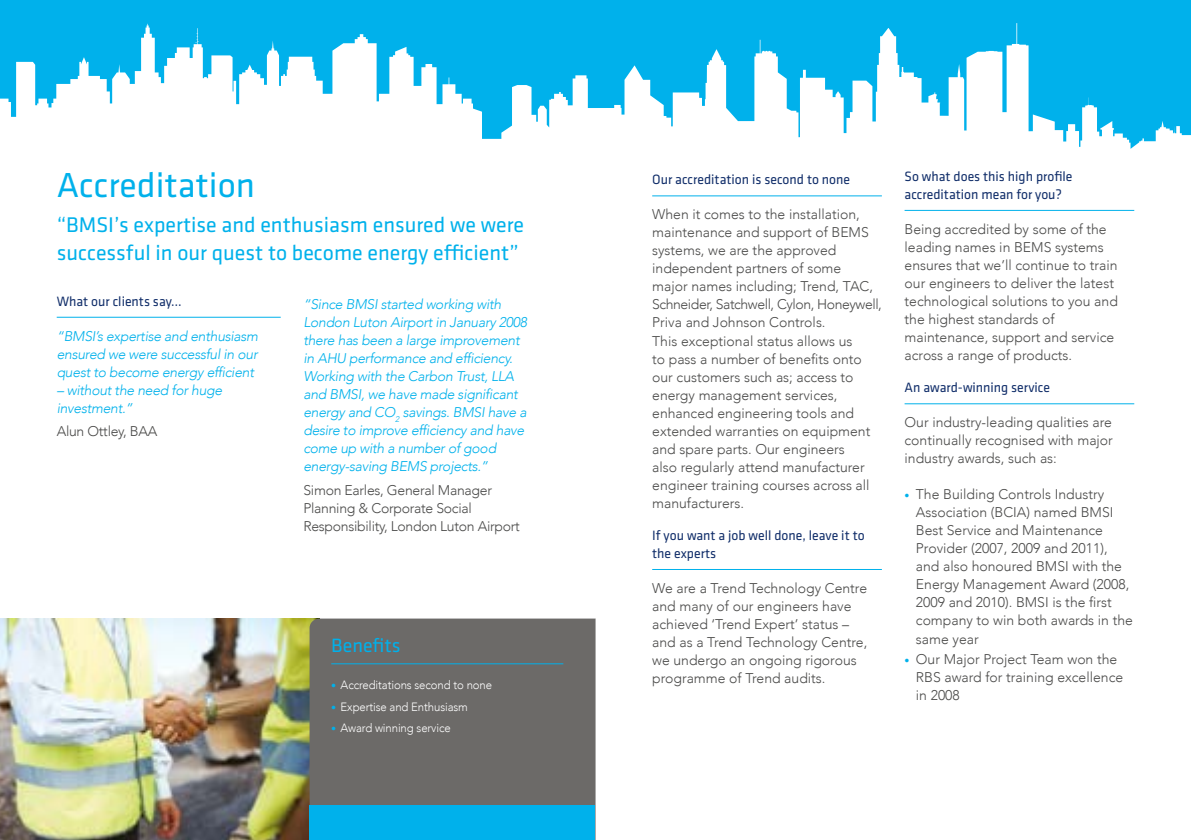
<style>
.page{position:relative;width:1191px;height:840px;background:#fff}
.page>*{position:absolute;margin:0;border:0;box-sizing:border-box;transform-origin:0 0}
.t1{font:36px "Klavika BG";color:#00b1eb}
.t2{font:22px/28px "Klavika BG";color:#00b1eb}
.t3{font:20px "Klavika BG";color:#00b1eb}
.t4{font:300 14px/18px "Avenir";color:#4a4a49}
.t5{font:italic 300 14px/18px "Avenir";letter-spacing:-.02em;color:#00b1eb}
.t6{font:14px/18px "Klavika BG";color:#102d69}
.t7{font:300 14px/18px "Avenir";letter-spacing:-.02em;color:#4a4a49}
.t8{font:300 12px "Avenir";letter-spacing:-.01em;color:#fff;scale:.95 1}
.s1{font-size:10px;color:#00b1eb}
</style>
<div class="page">
<div style="left:0;top:0;width:1191px;height:206px;background:#00b1eb"></div>
<svg style="left:0;top:23px;width:1191px;height:295px;fill:#fff"></svg>
<img style="left:0;top:618px;width:309px;height:221px">
<div style="left:309px;top:618px;width:286px;height:187px;background:#6c6a68"></div>
<div style="left:309px;top:805px;width:286px;height:34px;background:#00b1eb"></div>
<hr style="left:652px;top:195px;width:230px;height:1px;background:#00b1eb">
<hr style="left:652px;top:569px;width:230px;height:1px;background:#00b1eb">
<hr style="left:904px;top:210px;width:230px;height:1px;background:#00b1eb">
<hr style="left:904px;top:403px;width:230px;height:1px;background:#00b1eb">
<hr style="left:57px;top:317px;width:224px;height:1px;background:#00b1eb">
<hr style="left:331px;top:663px;width:232px;height:1px;background:#00b1eb">
<h1 class="t1" style="left:57px;top:162px;width:200px">Accreditation</h1>
<h2 class="t2" style="left:57px;top:210px;width:469px">“BMSI’s expertise and enthusiasm ensured we were successful in our quest to become energy efficient”</h2>
<p class="t6" style="left:57px;top:291px;width:126px">What our clients say…</p>
<p class="t5" style="left:57px;top:327px;width:203px;text-align:justify">“BMSI’s expertise and enthusiasm ensured we were successful in our quest to become energy efficient</p>
<p class="t5" style="left:57px;top:381px;width:167px">– without the need for huge investment.”</p>
<p class="t7" style="left:57px;top:422px;width:102px">Alun Ottley, BAA</p>
<p class="t5" style="left:303px;top:295px;width:225px">“Since BMSI started working with London Luton Airport in January 2008 there has been a large improvement in AHU performance and efficiency.<br>Working with the Carbon Trust, LLA and BMSI, we have made significant energy and CO<sub>2</sub> savings. BMSI have a desire to improve efficiency and have come up with a number of good energy-saving BEMS projects.”</p>
<p class="t7" style="left:303px;top:481px;width:218px">Simon Earles, General Manager<br>Planning &amp; Corporate Social<br>Responsibility, London Luton Airport</p>
<h3 class="t3" style="left:331px;top:632px;width:71px">Benefits</h3>
<p class="t8" style="left:331px;top:677px;width:171px"><span class="s1">•</span> Accreditations second to none</p>
<p class="t8" style="left:331px;top:699px;width:145px"><span class="s1">•</span> Expertise and Enthusiasm</p>
<p class="t8" style="left:331px;top:720px;width:127px"><span class="s1">•</span> Award winning service</p>
<p class="t6" style="left:652px;top:170px;width:199px">Our accreditation is second to none</p>
<p class="t4" style="left:652px;top:205px;width:231px">When it comes to the installation, maintenance and support of BEMS systems, we are the approved independent partners of some<br>major names including; Trend, TAC,<br>Schneider, Satchwell, Cylon, Honeywell,<br>Priva and Johnson Controls.<br>This exceptional status allows us<br>to pass a number of benefits onto our customers such as; access to energy management services, enhanced engineering tools and extended warranties on equipment and spare parts. Our engineers<br>also regularly attend manufacturer engineer training courses across all manufacturers.</p>
<p class="t6" style="left:652px;top:525px;width:214px">If you want a job well done, leave it to the experts</p>
<p class="t4" style="left:652px;top:578px;width:217px">We are a Trend Technology Centre and many of our engineers have achieved ‘Trend Expert’ status – and as a Trend Technology Centre, we undergo an ongoing rigorous programme of Trend audits.</p>
<p class="t6" style="left:904px;top:166px;width:169px">So what does this high profile accreditation mean for you?</p>
<p class="t4" style="left:904px;top:220px;width:215px">Being accredited by some of the leading names in BEMS systems ensures that we’ll continue to train our engineers to deliver the latest technological solutions to you and the highest standards of maintenance, support and service across a range of products.</p>
<p class="t6" style="left:904px;top:378px;width:147px">An award-winning service</p>
<p class="t4" style="left:904px;top:413px;width:210px;text-align:justify">Our industry-leading qualities are continually recognised with major industry awards, such as:</p>
<p class="t4" style="left:916px;top:485px;width:218px;text-indent:-11px"><span class="s1">•</span> The Building Controls Industry<br>Association (BCIA) named BMSI<br>Best Service and Maintenance<br>Provider (2007, 2009 and 2011), and also honoured BMSI with the<br>Energy Management Award (2008,<br>2009 and 2010). BMSI is the first company to win both awards in the same year</p>
<p class="t4" style="left:916px;top:650px;width:209px;text-indent:-11px"><span class="s1">•</span> Our Major Project Team won the<br>RBS award for training excellence in 2008</p>
</div>
